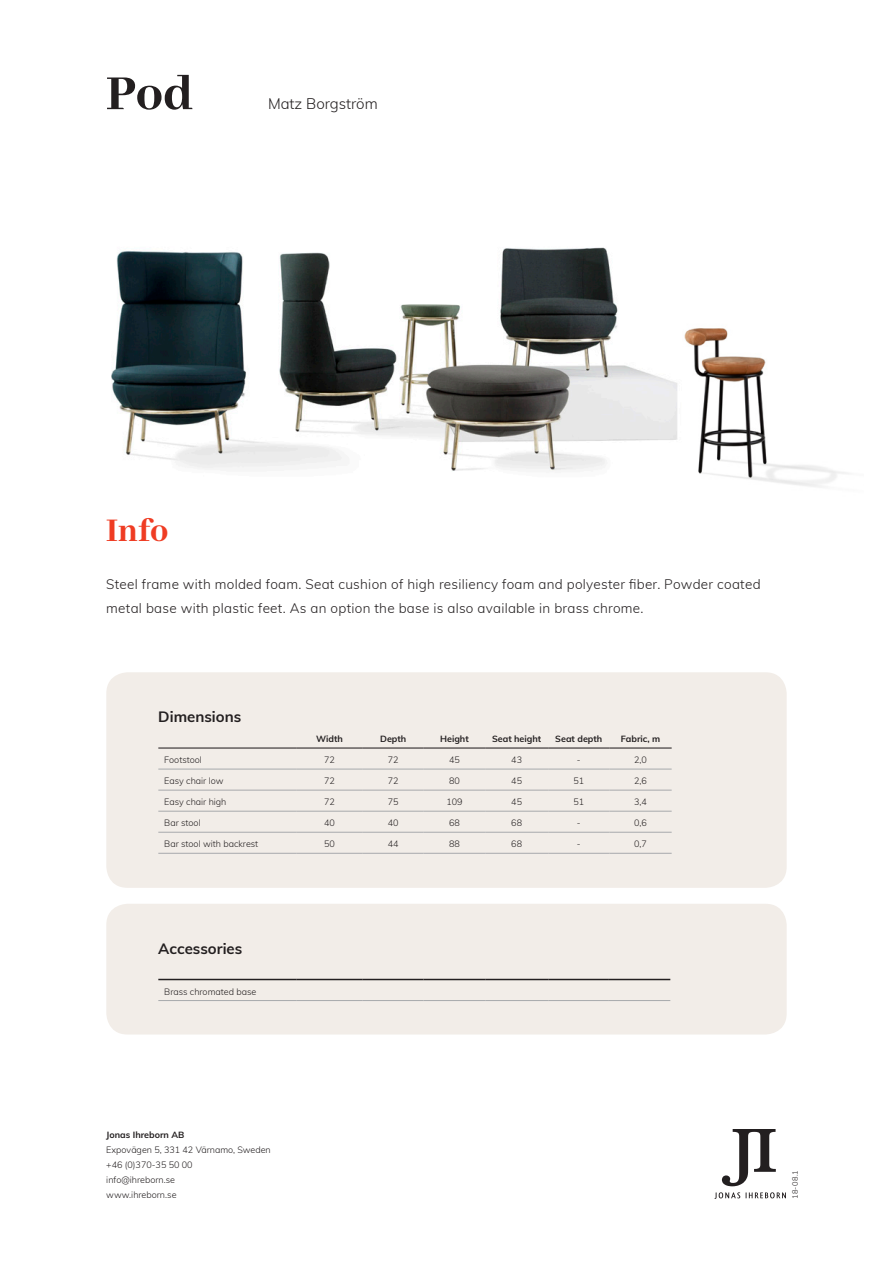
<style>
.page{position:relative;width:893px;height:1263px;background:#fff}
.page>*{position:absolute;margin:0;border:0;box-sizing:border-box;transform-origin:0 0}
.t1{font:800 54px "Abhaya Libre";color:#231f20}
.t2{font:800 36px "Abhaya Libre";color:#ef3c23}
.t3{font:700 15px "Muli";color:#231f20}
.t4{font:300 15px "Muli";color:#231f20}
.t5{font:300 13.5px/24px "Muli";letter-spacing:.02em;color:#231f20}
.t6{font:300 9px "Muli";color:#231f20}
.t7{font:700 9px "Muli";color:#231f20}
.t8{font:300 7.5px "Muli";color:#231f20}
</style>
<div class="page">
<div style="left:106px;top:672px;width:681px;height:216px;background:#f2ede8;border-radius:21px"></div>
<svg style="left:714px;top:1192px;width:26px;height:7px"></svg>
<svg style="left:746px;top:1192px;width:40px;height:6px"></svg>
<svg style="left:722px;top:1129px;width:54px;height:57px"></svg>
<img style="left:111px;top:247px;width:567px;height:224px">
<div style="left:106px;top:904px;width:681px;height:130px;background:#f2ede8;border-radius:21px"></div>
<hr style="left:158px;top:979px;width:138px;height:1px;background:#231f20">
<hr style="left:296px;top:979px;width:67px;height:1px;background:#231f20">
<hr style="left:363px;top:979px;width:61px;height:1px;background:#231f20">
<hr style="left:424px;top:979px;width:61px;height:1px;background:#231f20">
<hr style="left:485px;top:979px;width:63px;height:1px;background:#231f20">
<hr style="left:548px;top:979px;width:60px;height:1px;background:#231f20">
<hr style="left:608px;top:979px;width:62px;height:1px;background:#231f20">
<hr style="left:158px;top:1000px;width:138px;height:1px;background:#a7a9ac">
<hr style="left:296px;top:1000px;width:67px;height:1px;background:#a7a9ac">
<hr style="left:363px;top:1000px;width:61px;height:1px;background:#a7a9ac">
<hr style="left:424px;top:1000px;width:61px;height:1px;background:#a7a9ac">
<hr style="left:485px;top:1000px;width:63px;height:1px;background:#a7a9ac">
<hr style="left:548px;top:1000px;width:60px;height:1px;background:#a7a9ac">
<hr style="left:608px;top:1000px;width:62px;height:1px;background:#a7a9ac">
<hr style="left:158px;top:769px;width:138px;height:1px;background:#a7a9ac">
<hr style="left:296px;top:769px;width:67px;height:1px;background:#a7a9ac">
<hr style="left:363px;top:769px;width:61px;height:1px;background:#a7a9ac">
<hr style="left:424px;top:769px;width:61px;height:1px;background:#a7a9ac">
<hr style="left:485px;top:769px;width:63px;height:1px;background:#a7a9ac">
<hr style="left:548px;top:769px;width:61px;height:1px;background:#a7a9ac">
<hr style="left:609px;top:769px;width:63px;height:1px;background:#a7a9ac">
<hr style="left:158px;top:790px;width:138px;height:1px;background:#a7a9ac">
<hr style="left:296px;top:790px;width:67px;height:1px;background:#a7a9ac">
<hr style="left:363px;top:790px;width:61px;height:1px;background:#a7a9ac">
<hr style="left:424px;top:790px;width:61px;height:1px;background:#a7a9ac">
<hr style="left:485px;top:790px;width:63px;height:1px;background:#a7a9ac">
<hr style="left:548px;top:790px;width:61px;height:1px;background:#a7a9ac">
<hr style="left:609px;top:790px;width:63px;height:1px;background:#a7a9ac">
<hr style="left:158px;top:811px;width:138px;height:1px;background:#a7a9ac">
<hr style="left:296px;top:811px;width:67px;height:1px;background:#a7a9ac">
<hr style="left:363px;top:811px;width:61px;height:1px;background:#a7a9ac">
<hr style="left:424px;top:811px;width:61px;height:1px;background:#a7a9ac">
<hr style="left:485px;top:811px;width:63px;height:1px;background:#a7a9ac">
<hr style="left:548px;top:811px;width:61px;height:1px;background:#a7a9ac">
<hr style="left:609px;top:811px;width:63px;height:1px;background:#a7a9ac">
<hr style="left:158px;top:832px;width:138px;height:1px;background:#a7a9ac">
<hr style="left:296px;top:832px;width:67px;height:1px;background:#a7a9ac">
<hr style="left:363px;top:832px;width:61px;height:1px;background:#a7a9ac">
<hr style="left:424px;top:832px;width:61px;height:1px;background:#a7a9ac">
<hr style="left:485px;top:832px;width:63px;height:1px;background:#a7a9ac">
<hr style="left:548px;top:832px;width:61px;height:1px;background:#a7a9ac">
<hr style="left:609px;top:832px;width:63px;height:1px;background:#a7a9ac">
<hr style="left:158px;top:853px;width:138px;height:1px;background:#a7a9ac">
<hr style="left:296px;top:853px;width:67px;height:1px;background:#a7a9ac">
<hr style="left:363px;top:853px;width:61px;height:1px;background:#a7a9ac">
<hr style="left:424px;top:853px;width:61px;height:1px;background:#a7a9ac">
<hr style="left:485px;top:853px;width:63px;height:1px;background:#a7a9ac">
<hr style="left:548px;top:853px;width:61px;height:1px;background:#a7a9ac">
<hr style="left:609px;top:853px;width:63px;height:1px;background:#a7a9ac">
<hr style="left:158px;top:747px;width:138px;height:1px;background:#231f20">
<hr style="left:296px;top:747px;width:67px;height:1px;background:#231f20">
<hr style="left:363px;top:747px;width:61px;height:1px;background:#231f20">
<hr style="left:424px;top:747px;width:61px;height:1px;background:#231f20">
<hr style="left:485px;top:747px;width:63px;height:1px;background:#231f20">
<hr style="left:548px;top:747px;width:61px;height:1px;background:#231f20">
<hr style="left:609px;top:747px;width:63px;height:1px;background:#231f20">
<img style="left:684px;top:328px;width:165px;height:159px">
<p class="t1" style="left:106px;top:64px;width:89px">Pod</p>
<p class="t4" style="left:268px;top:93px;width:111px">Matz Borgström</p>
<p class="t2" style="left:106px;top:510px;width:64px">Info</p>
<p class="t5" style="left:106px;top:571px;width:656px">Steel frame with molded foam. Seat cushion of high resiliency foam and polyester fiber. Powder coated metal base with plastic feet. As an option the base is also available in brass chrome.</p>
<p class="t3" style="left:158px;top:706px;width:84px">Dimensions</p>
<p class="t7" style="left:316px;top:732px;width:28px">Width</p>
<p class="t7" style="left:380px;top:732px;width:28px">Depth</p>
<p class="t7" style="left:440px;top:732px;width:30px">Height</p>
<p class="t7" style="left:492px;top:732px;width:51px">Seat height</p>
<p class="t7" style="left:555px;top:732px;width:49px">Seat depth</p>
<p class="t7" style="left:621px;top:732px;width:41px">Fabric, m</p>
<p class="t6" style="left:164px;top:753px;width:39px">Footstool</p>
<p class="t6" style="left:324px;top:753px;width:12px">72</p>
<p class="t6" style="left:388px;top:753px;width:12px">72</p>
<p class="t6" style="left:449px;top:753px;width:12px">45</p>
<p class="t6" style="left:511px;top:753px;width:12px">43</p>
<p class="t6" style="left:577px;top:753px;width:5px">-</p>
<p class="t6" style="left:634px;top:753px;width:14px">2,0</p>
<p class="t6" style="left:164px;top:774px;width:61px">Easy chair low</p>
<p class="t6" style="left:324px;top:774px;width:12px">72</p>
<p class="t6" style="left:388px;top:774px;width:12px">72</p>
<p class="t6" style="left:449px;top:774px;width:12px">80</p>
<p class="t6" style="left:511px;top:774px;width:12px">45</p>
<p class="t6" style="left:573px;top:774px;width:12px">51</p>
<p class="t6" style="left:634px;top:774px;width:14px">2,6</p>
<p class="t6" style="left:164px;top:795px;width:64px">Easy chair high</p>
<p class="t6" style="left:324px;top:795px;width:12px">72</p>
<p class="t6" style="left:388px;top:795px;width:12px">75</p>
<p class="t6" style="left:446px;top:795px;width:18px">109</p>
<p class="t6" style="left:511px;top:795px;width:12px">45</p>
<p class="t6" style="left:573px;top:795px;width:12px">51</p>
<p class="t6" style="left:634px;top:795px;width:14px">3,4</p>
<p class="t6" style="left:164px;top:816px;width:38px">Bar stool</p>
<p class="t6" style="left:324px;top:816px;width:12px">40</p>
<p class="t6" style="left:388px;top:816px;width:12px">40</p>
<p class="t6" style="left:449px;top:816px;width:12px">68</p>
<p class="t6" style="left:511px;top:816px;width:12px">68</p>
<p class="t6" style="left:577px;top:816px;width:5px">-</p>
<p class="t6" style="left:634px;top:816px;width:14px">0,6</p>
<p class="t6" style="left:164px;top:837px;width:95px">Bar stool with backrest</p>
<p class="t6" style="left:324px;top:837px;width:12px">50</p>
<p class="t6" style="left:388px;top:837px;width:12px">44</p>
<p class="t6" style="left:449px;top:837px;width:12px">88</p>
<p class="t6" style="left:511px;top:837px;width:12px">68</p>
<p class="t6" style="left:577px;top:837px;width:5px">-</p>
<p class="t6" style="left:634px;top:837px;width:14px">0,7</p>
<p class="t3" style="left:158px;top:937px;width:86px">Accessories</p>
<p class="t6" style="left:164px;top:985px;width:94px">Brass chromated base</p>
<p class="t7" style="left:106px;top:1128px;width:80px">Jonas Ihreborn AB</p>
<p class="t6" style="left:106px;top:1143px;width:166px">Expovägen 5, 331 42 Värnamo, Sweden</p>
<p class="t6" style="left:106px;top:1158px;width:88px">+46 (0)370-35 50 00</p>
<p class="t6" style="left:106px;top:1173px;width:70px">info@ihreborn.se</p>
<p class="t6" style="left:106px;top:1188px;width:72px">www.ihreborn.se</p>
<p class="t8" style="left:790px;top:1199px;width:30px;rotate:-90deg">18-08.1</p>
</div>
